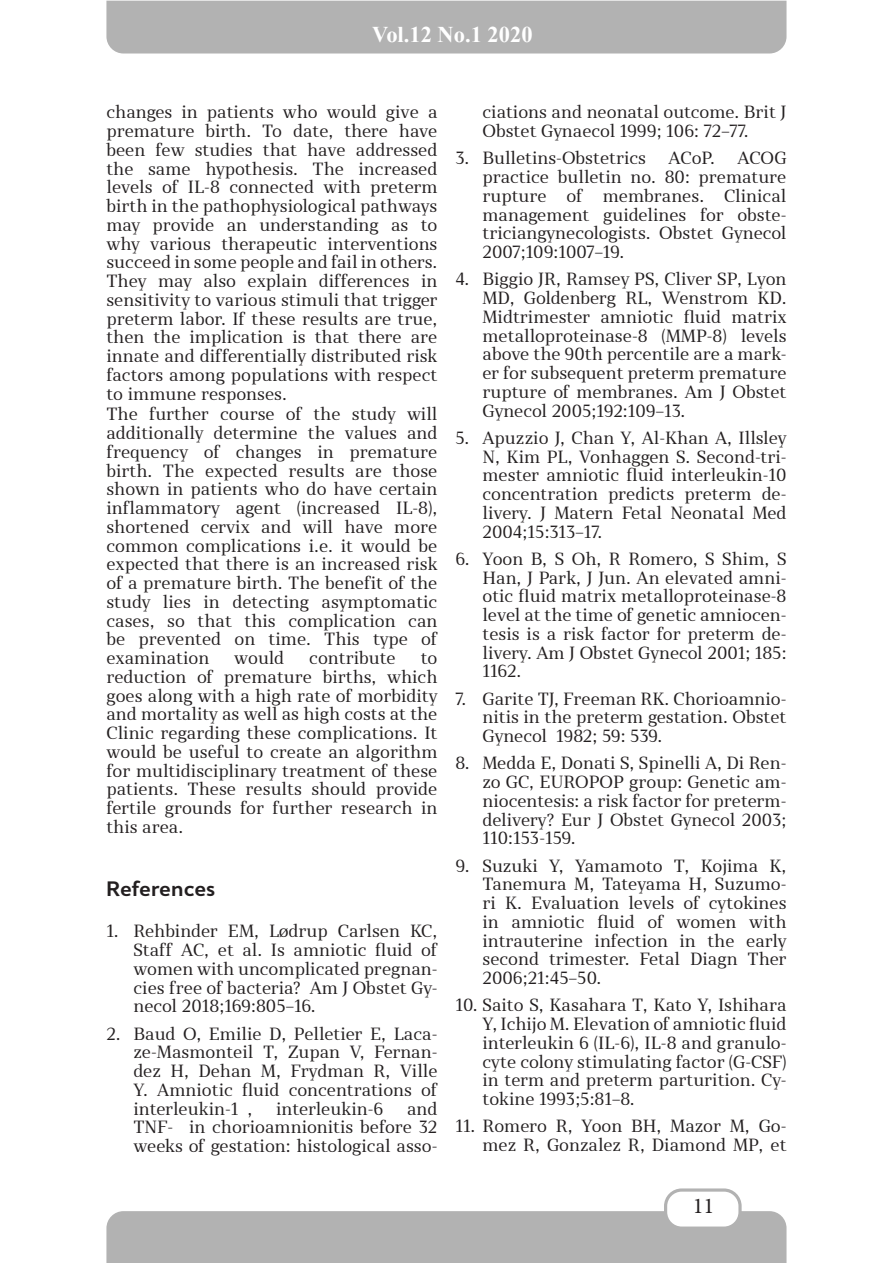
<style>
.page{position:relative;width:893px;height:1263px;background:#fff}
.page>*{position:absolute;margin:0;border:0;box-sizing:border-box;transform-origin:0 0}
.t1{font:700 22.5px "Times New Roman";color:#fff}
.t2{font:22.5px "Minion Pro";color:#231f20}
.t3{font:700 19.5px "Skola Sans";color:#231f20}
.t4{font:16.5px/18.8px "Skola Serif";color:#231f20;text-align:justify}
</style>
<div class="page">
<div style="left:106px;top:1211px;width:680px;height:52px;background:#b2b2b2"></div>
<div style="left:666px;top:1190px;width:74px;height:38px;background:#fff;border-radius:16px"></div>
<div style="left:664px;top:1188px;width:78px;height:42px;border:3px solid #b2b2b2;border-radius:16px"></div>
<div style="left:106px;top:1px;width:680px;height:53px;background:#b2b2b2"></div>
<p class="t1" style="left:372px;top:18px;width:162px">Vol.12 No.1 2020</p>
<p class="t4" style="left:106px;top:103px;width:333px">changes in patients who would give a premature birth. To date, there have been few studies that have addressed the same hypothesis. The increased levels of IL-8 connected with preterm birth in the pathophysiological pathways may provide an understanding as to why various therapeutic interventions succeed in some people and fail in others.<br>They may also explain differences in sensitivity to various stimuli that trigger preterm labor. If these results are true, then the implication is that there are innate and differentially distributed risk factors among populations with respect to immune responses.</p>
<p class="t4" style="left:106px;top:405px;width:333px">The further course of the study will additionally determine the values and frequency of changes in premature birth. The expected results are those shown in patients who do have certain inflammatory agent (increased IL-8), shortened cervix and will have more common complications i.e. it would be expected that there is an increased risk of a premature birth. The benefit of the study lies in detecting asymptomatic cases, so that this complication can be prevented on time. This type of examination</p>
<p class="t4" style="left:234px;top:649px;width:51px">would</p>
<p class="t4" style="left:309px;top:649px;width:88px">contribute</p>
<p class="t4" style="left:106px;top:649px;width:333px;text-indent:314px">to reduction of premature births, which goes along with a high rate of morbidity and mortality as well as high costs at the Clinic regarding these complications. It would be useful to create an algorithm for multidisciplinary treatment of these patients. These results should provide fertile grounds for further research in this area.</p>
<p class="t3" style="left:106px;top:876px;width:110px">References</p>
<p class="t4" style="left:133px;top:922px;width:306px;text-indent:-27px">1. Rehbinder EM, Lødrup Carlsen KC, Staff AC, et al. Is amniotic fluid of women with uncomplicated pregnan&shy;cies free of bacteria? Am J Obstet Gy&shy;necol 2018;169:805–16.</p>
<p class="t4" style="left:133px;top:1024px;width:306px;text-indent:-27px">2. Baud O, Emilie D, Pelletier E, Laca&shy;ze-Masmonteil T, Zupan V, Fernan&shy;dez H, Dehan M, Frydman R, Ville Y. Amniotic fluid concentrations of interleukin-1β,</p>
<p class="t4" style="left:133px;top:1099px;width:306px;text-indent:274px">and TNF- in chorioamnionitis before 32 weeks of gestation: histological asso-</p>
<p class="t4" style="left:276px;top:1099px;width:109px">interleukin-6</p>
<p class="t4" style="left:482px;top:103px;width:305px">ciations and neonatal outcome. Brit J<br>Obstet Gynaecol 1999; 106: 72–77.</p>
<p class="t4" style="left:455px;top:149px;width:192px">3. Bulletins-Obstetrics</p>
<p class="t4" style="left:669px;top:149px;width:48px">ACoP.</p>
<p class="t4" style="left:482px;top:149px;width:306px;text-indent:255px">ACOG practice bulletin no. 80: premature rupture of membranes. Clinical management guidelines for obste&shy;triciangynecologists. Obstet Gynecol 2007;109:1007–19.</p>
<p class="t4" style="left:482px;top:270px;width:306px;text-indent:-27px">4. Biggio JR, Ramsey PS, Cliver SP, Lyon MD, Goldenberg RL, Wenstrom KD.<br>Midtrimester amniotic fluid matrix metalloproteinase-8 (MMP-8) levels above the 90th percentile are a mark&shy;er for subsequent preterm premature rupture of membranes. Am J Obstet Gynecol 2005;192:109–13.</p>
<p class="t4" style="left:482px;top:428px;width:306px;text-indent:-27px">5. Apuzzio J, Chan Y, Al-Khan A, Illsley N, Kim PL, Vonhaggen S. Second-tri&shy;mester amniotic fluid interleukin-10 concentration predicts preterm de&shy;livery. J Matern Fetal Neonatal Med 2004;15:313–17.</p>
<p class="t4" style="left:482px;top:549px;width:306px;text-indent:-27px">6. Yoon B, S Oh, R Romero, S Shim, S Han, J Park, J Jun. An elevated amni&shy;otic fluid matrix metalloproteinase-8 level at the time of genetic amniocen&shy;tesis is a risk factor for preterm de&shy;livery. Am J Obstet Gynecol 2001; 185:<br>1162.</p>
<p class="t4" style="left:482px;top:689px;width:306px;text-indent:-27px">7. Garite TJ, Freeman RK. Chorioamnio&shy;nitis in the preterm gestation. Obstet Gynecol 1982; 59: 539.</p>
<p class="t4" style="left:482px;top:754px;width:306px;text-indent:-27px">8. Medda E, Donati S, Spinelli A, Di Ren&shy;zo GC, EUROPOP group: Genetic am&shy;niocentesis: a risk factor for preterm&shy;delivery? Eur J Obstet Gynecol 2003; 110:153-159.</p>
<p class="t4" style="left:482px;top:856px;width:306px;text-indent:-27px">9. Suzuki Y, Yamamoto T, Kojima K, Tanemura M, Tateyama H, Suzumo&shy;ri K. Evaluation levels of cytokines in amniotic fluid of women with intrauterine infection in the early second trimester. Fetal Diagn Ther 2006;21:45–50.</p>
<p class="t4" style="left:482px;top:996px;width:306px;text-indent:-27px">10. Saito S, Kasahara T, Kato Y, Ishihara Y, Ichijo M. Elevation of amniotic fluid interleukin 6 (IL-6), IL-8 and granulo&shy;cyte colony stimulating factor (G-CSF) in term and preterm parturition. Cy&shy;tokine 1993;5:81–8.</p>
<p class="t4" style="left:455px;top:1117px;width:333px;text-align:right">11. Romero R, Yoon BH, Mazor M, Go&shy;mez R, Gonzalez R, Diamond MP, et</p>
<h1 class="t2" style="left:693px;top:1191px;width:23px">11</h1>
</div>
